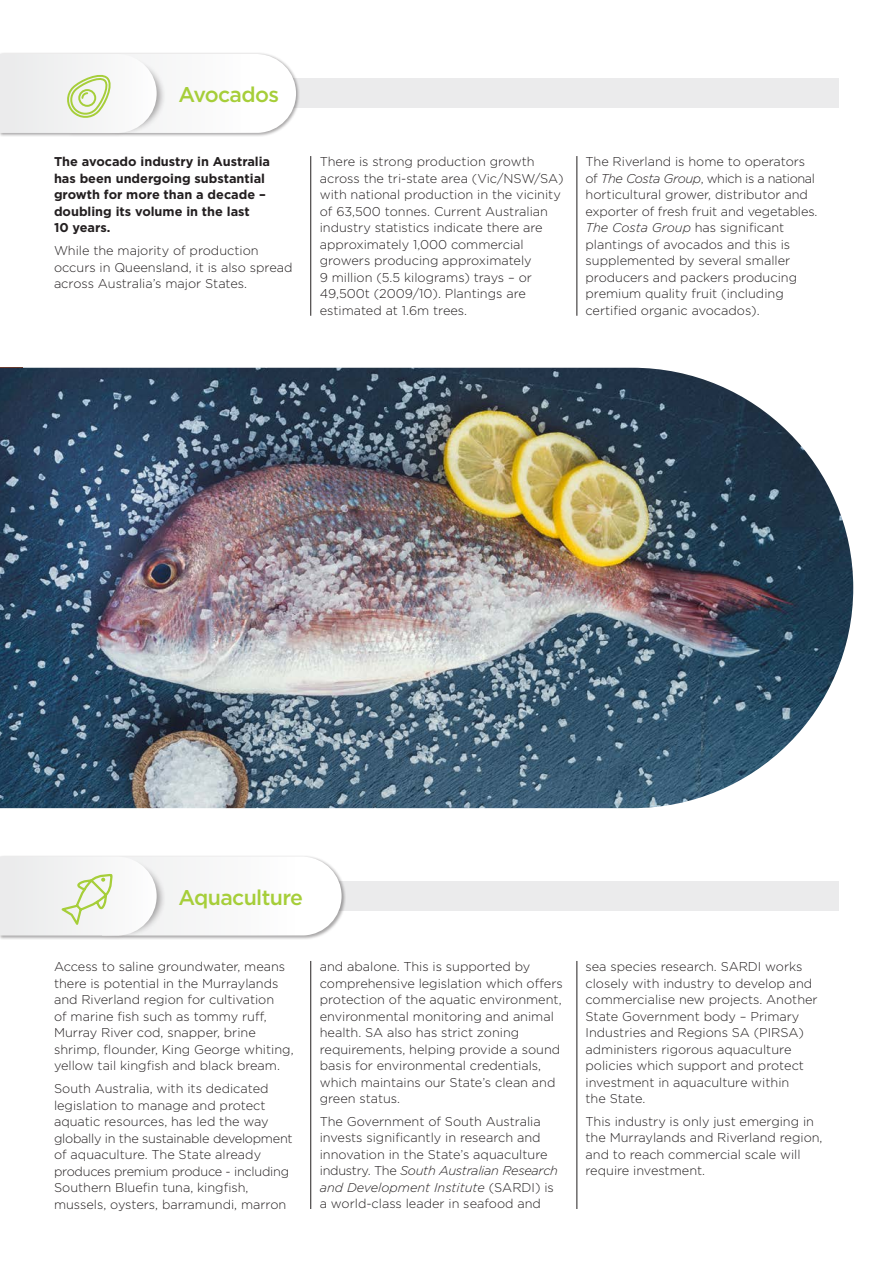
<style>
.page{position:relative;width:893px;height:1263px;background:#fff}
.page>*{position:absolute;margin:0;border:0;box-sizing:border-box;transform-origin:0 0}
.t1{font:500 21.3px "Gotham";letter-spacing:-.03em;color:#a6ce39}
.t2{font:300 12.75px/16.5px "Gotham";color:#231f20}
.t3{font:700 12.75px/16.5px "Gotham";color:#231f20}
.s1{font-style:italic}
</style>
<div class="page">
<hr style="left:576px;top:156px;width:1px;height:160px;background:#231f20">
<hr style="left:576px;top:961px;width:1px;height:248px;background:#231f20">
<hr style="left:310px;top:156px;width:1px;height:160px;background:#231f20">
<hr style="left:310px;top:961px;width:1px;height:248px;background:#231f20">
<div style="left:247px;top:881px;width:592px;height:30px;background:#ebebec"></div>
<div style="left:247px;top:79px;width:592px;height:29px;background:#ebebec"></div>
<div style="left:0;top:855px;width:346px;height:85px;background:#231f20;opacity:.4"></div>
<div style="left:78px;top:858px;width:88px;height:80px;background:#231f20;opacity:.4"></div>
<div style="left:0;top:53px;width:300px;height:84px;background:#231f20;opacity:.4"></div>
<div style="left:78px;top:56px;width:88px;height:79px;background:#b8b6b7"></div>
<img style="left:0;top:368px;width:853px;height:440px">
<svg style="left:0;top:54px;width:296px;height:79px"></svg>
<svg style="left:0;top:856px;width:342px;height:79px"></svg>
<h1 class="t1" style="left:179px;top:81px;width:102px">Avocados</h1>
<p class="t3" style="left:54px;top:153px;width:218px">The avocado industry in Australia has been undergoing substantial growth for more than a decade – doubling its volume in the last<br>10 years.</p>
<p class="t2" style="left:54px;top:242px;width:240px">While the majority of production occurs in Queensland, it is also spread across Australia’s major States.</p>
<p class="t2" style="left:320px;top:153px;width:245px">There is strong production growth across the tri-state area (Vic/NSW/SA) with national production in the vicinity of 63,500 tonnes. Current Australian industry statistics indicate there are approximately 1,000 commercial growers producing approximately<br>9 million (5.5 kilograms) trays – or 49,500t (2009/10). Plantings are estimated at 1.6m trees.</p>
<p class="t2" style="left:585px;top:153px;width:233px">The Riverland is home to operators of <span class="s1">The Costa Group</span>, which is a national horticultural grower, distributor and exporter of fresh fruit and vegetables.<br><span class="s1">The Costa Group</span> has significant plantings of avocados and this is supplemented by several smaller producers and packers producing premium quality fruit (including certified organic avocados).</p>
<h1 class="t1" style="left:179px;top:883px;width:126px">Aquaculture</h1>
<p class="t2" style="left:54px;top:958px;width:241px">Access to saline groundwater, means there is potential in the Murraylands and Riverland region for cultivation<br>of marine fish such as tommy ruff, Murray River cod, snapper, brine shrimp, flounder, King George whiting, yellow tail kingfish and black bream.</p>
<p class="t2" style="left:54px;top:1080px;width:240px">South Australia, with its dedicated legislation to manage and protect aquatic resources, has led the way globally in the sustainable development of aquaculture. The State already produces premium produce - including Southern Bluefin tuna, kingfish, mussels, oysters, barramundi, marron</p>
<p class="t2" style="left:320px;top:958px;width:245px">and abalone. This is supported by comprehensive legislation which offers protection of the aquatic environment, environmental monitoring and animal health. SA also has strict zoning requirements, helping provide a sound basis for environmental credentials, which maintains our State’s clean and green status.</p>
<p class="t2" style="left:320px;top:1113px;width:240px">The Government of South Australia invests significantly in research and innovation in the State’s aquaculture industry. The <span class="s1">South Australian Research and Development Institute</span> (SARDI) is a world-class leader in seafood and</p>
<p class="t2" style="left:585px;top:958px;width:234px">sea species research. SARDI works closely with industry to develop and commercialise new projects. Another<br>State Government body – Primary<br>Industries and Regions SA (PIRSA) administers rigorous aquaculture policies which support and protect investment in aquaculture within<br>the State.</p>
<p class="t2" style="left:585px;top:1113px;width:239px">This industry is only just emerging in the Murraylands and Riverland region, and to reach commercial scale will require investment.</p>
</div>
